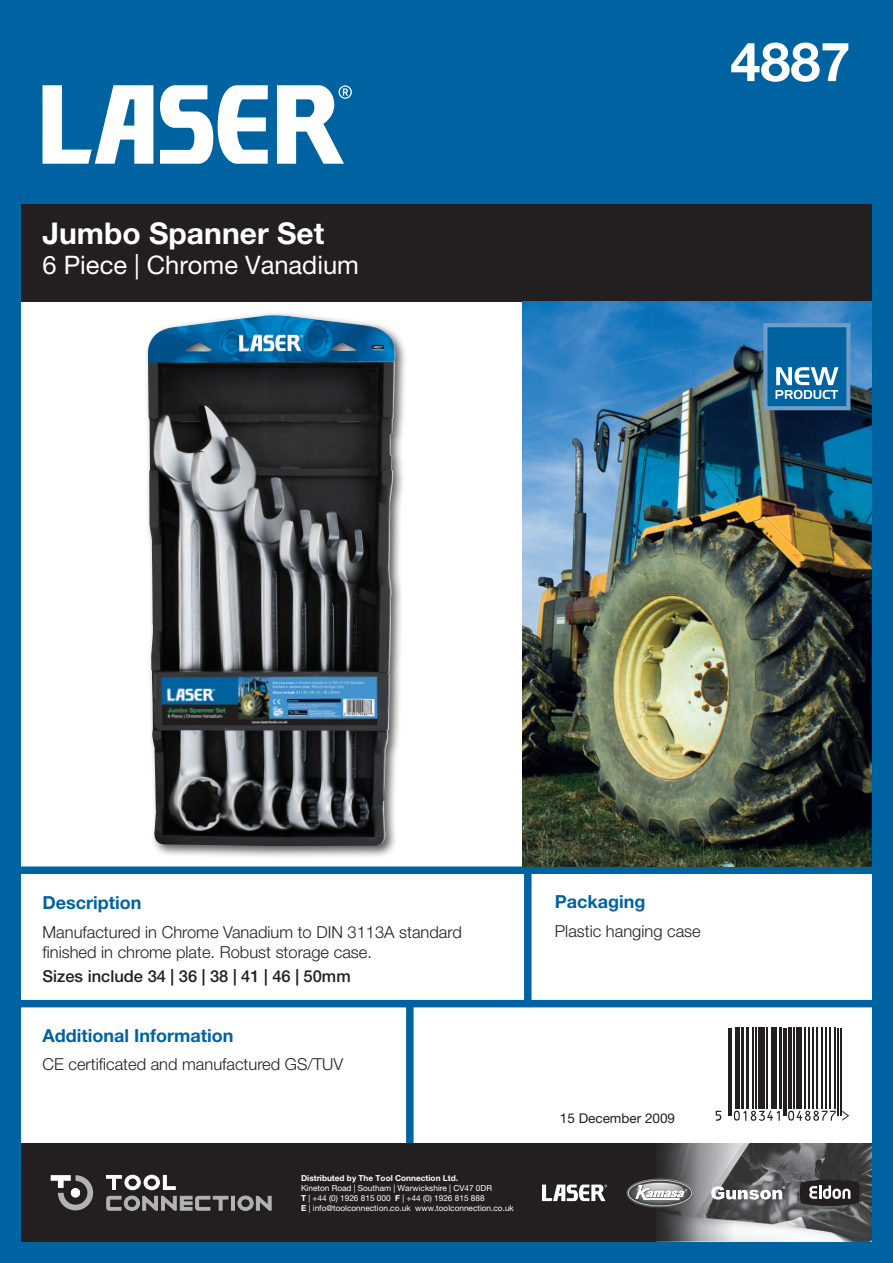
<style>
.page{position:relative;width:893px;height:1263px;background:#0063a1}
.page>*{position:absolute;margin:0;border:0;box-sizing:border-box;transform-origin:0 0}
.t1{font:700 54px "Helvetica Neue LT Pro";color:#fff}
.t2{font:700 30px "Helvetica Neue LT Pro";color:#fff}
.t3{font:25.5px "Helvetica Neue LT Pro";color:#fff}
.t4{font:700 18px "Helvetica Neue LT Pro";color:#0063a1}
.t5{font:300 16.5px/19.8px "Helvetica Neue LT Pro";color:#231f20}
.t6{font:500 16.5px "Helvetica Neue LT Pro";color:#231f20}
.t7{font:13.5px "Helvetica Neue LT Pro";color:#231f20}
.t8{font:8.25px/9.9px "Helvetica Neue LT Pro";color:#fff}
.t9{font:700 8.25px "Helvetica Neue LT Pro";color:#fff}
.s1{font-weight:700}
</style>
<div class="page">
<svg style="left:160px;top:85px;width:108px;height:79px"></svg>
<svg style="left:43px;top:85px;width:110px;height:79px"></svg>
<svg style="left:277px;top:85px;width:75px;height:79px"></svg>
<div style="left:21px;top:302px;width:851px;height:842px;background:#fff"></div>
<div style="left:21px;top:204px;width:851px;height:98px;background:#231f20"></div>
<div style="left:20px;top:866px;width:852px;height:8px;background:#0063a1"></div>
<div style="left:524px;top:869px;width:7px;height:134px;background:#0063a1"></div>
<div style="left:20px;top:1000px;width:852px;height:7px;background:#0063a1"></div>
<svg style="left:715px;top:1028px;width:128px;height:93px"></svg>
<hr style="left:728px;top:1028px;width:1px;height:87px;background:#231f20">
<hr style="left:730px;top:1028px;width:2px;height:87px;background:#231f20">
<hr style="left:735px;top:1028px;width:3px;height:81px;background:#231f20">
<hr style="left:739px;top:1028px;width:1px;height:81px;background:#231f20">
<hr style="left:741px;top:1028px;width:2px;height:81px;background:#231f20">
<hr style="left:746px;top:1028px;width:2px;height:81px;background:#231f20">
<hr style="left:752px;top:1028px;width:1px;height:81px;background:#231f20">
<hr style="left:756px;top:1028px;width:1px;height:81px;background:#231f20">
<div style="left:758px;top:1028px;width:5px;height:81px;background:#231f20"></div>
<hr style="left:764px;top:1028px;width:1px;height:81px;background:#231f20">
<hr style="left:766px;top:1028px;width:1px;height:81px;background:#231f20">
<hr style="left:771px;top:1028px;width:2px;height:81px;background:#231f20">
<hr style="left:774px;top:1028px;width:3px;height:81px;background:#231f20">
<hr style="left:779px;top:1028px;width:3px;height:81px;background:#231f20">
<hr style="left:783px;top:1028px;width:1px;height:87px;background:#231f20">
<hr style="left:785px;top:1028px;width:1px;height:87px;background:#231f20">
<hr style="left:788px;top:1028px;width:3px;height:81px;background:#231f20">
<hr style="left:794px;top:1028px;width:1px;height:81px;background:#231f20">
<hr style="left:796px;top:1028px;width:1px;height:81px;background:#231f20">
<hr style="left:798px;top:1028px;width:4px;height:81px;background:#231f20">
<hr style="left:804px;top:1028px;width:1px;height:81px;background:#231f20">
<hr style="left:808px;top:1028px;width:1px;height:81px;background:#231f20">
<hr style="left:813px;top:1028px;width:1px;height:81px;background:#231f20">
<hr style="left:816px;top:1028px;width:1px;height:81px;background:#231f20">
<hr style="left:821px;top:1028px;width:1px;height:81px;background:#231f20">
<hr style="left:826px;top:1028px;width:1px;height:81px;background:#231f20">
<hr style="left:829px;top:1028px;width:1px;height:81px;background:#231f20">
<hr style="left:834px;top:1028px;width:1px;height:81px;background:#231f20">
<hr style="left:838px;top:1028px;width:1px;height:87px;background:#231f20">
<hr style="left:840px;top:1028px;width:1px;height:87px;background:#231f20">
<svg style="left:716px;top:1111px;width:5px;height:10px"></svg>
<svg style="left:734px;top:1111px;width:46px;height:10px"></svg>
<svg style="left:788px;top:1111px;width:48px;height:10px"></svg>
<svg style="left:842px;top:1111px;width:7px;height:10px"></svg>
<div style="left:406px;top:1003px;width:8px;height:143px;background:#0063a1"></div>
<div style="left:143px;top:311px;width:265px;height:547px;background:#231f20;opacity:.75"></div>
<img style="left:146px;top:315px;width:254px;height:532px">
<img style="left:21px;top:1144px;width:851px;height:98px">
<svg style="left:106px;top:1174px;width:70px;height:16px"></svg>
<svg style="left:106px;top:1196px;width:122px;height:15px"></svg>
<hr style="left:231px;top:1196px;width:4px;height:14px;background:#b2b3b7">
<svg style="left:237px;top:1196px;width:35px;height:15px"></svg>
<svg style="left:51px;top:1175px;width:42px;height:35px"></svg>
<div style="left:71px;top:1188px;width:9px;height:9px;background:#fff;border-radius:50%"></div>
<svg style="left:542px;top:1184px;width:65px;height:17px"></svg>
<img style="left:625px;top:1177px;width:69px;height:31px">
<svg style="left:711px;top:1186px;width:74px;height:13px"></svg>
<svg style="left:800px;top:1179px;width:59px;height:27px"></svg>
<img style="left:522px;top:302px;width:350px;height:564px">
<div style="left:763px;top:323px;width:87px;height:87px;background:#0063a1;border:4px solid #709cc8"></div>
<svg style="left:775px;top:367px;width:63px;height:32px"></svg>
<h2 class="t2" style="left:43px;top:214px;width:283px">Jumbo Spanner Set</h2>
<h3 class="t3" style="left:43px;top:250px;width:318px">6 Piece | Chrome Vanadium</h3>
<h1 class="t1" style="left:730px;top:28px;width:122px">4887</h1>
<p class="t4" style="left:43px;top:891px;width:100px">Description</p>
<p class="t5" style="left:43px;top:922px;width:421px">Manufactured in Chrome Vanadium to DIN 3113A standard finished in chrome plate. Robust storage case.</p>
<p class="t6" style="left:43px;top:966px;width:310px">Sizes include 34 | 36 | 38 | 41 | 46 | 50mm</p>
<p class="t4" style="left:43px;top:1024px;width:192px">Additional Information</p>
<p class="t5" style="left:43px;top:1054px;width:302px">CE certificated and manufactured GS/TUV</p>
<p class="t9" style="left:301px;top:1173px;width:158px">Distributed by The Tool Connection Ltd.</p>
<p class="t8" style="left:301px;top:1183px;width:214px">Kineton Road | Southam | Warwickshire | CV47 0DR<br><span class="s1">T</span> | +44 (0) 1926 815 000 <span class="s1">F</span> | +44 (0) 1926 815 888<br><span class="s1">E</span> | info@toolconnection.co.uk www.toolconnection.co.uk</p>
<p class="t4" style="left:555px;top:890px;width:92px">Packaging</p>
<p class="t5" style="left:555px;top:921px;width:147px">Plastic hanging case</p>
<p class="t7" style="left:560px;top:1110px;width:117px">15 December 2009</p>
</div>
